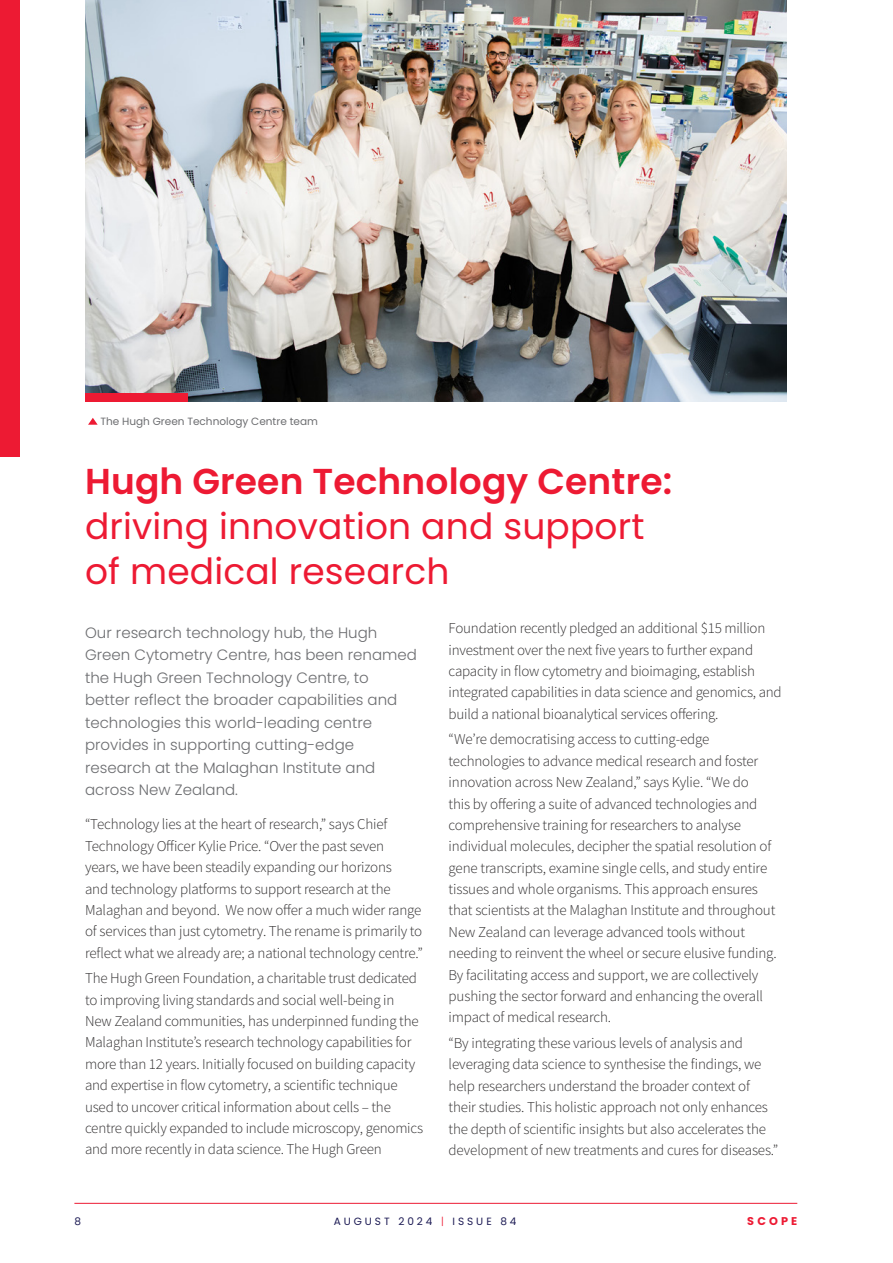
<style>
.page{position:relative;width:893px;height:1263px;background:#fff}
.page>*{position:absolute;margin:0;border:0;box-sizing:border-box;transform-origin:0 0}
.t1{font:36px/45px "Poppins";letter-spacing:.005em;color:#ed1a33}
.Scope_Body{font:300 15px/21.3px "Source Sans Pro";letter-spacing:-.01em;color:#312f30}
.Scope_Intro{font:300 15px/22.5px "Poppins";color:#6c6d70}
.t2{font:700 11.25px "Poppins";letter-spacing:.28em;color:#ed1a33}
.Scope_image_credit{font:10.5px "Poppins";color:#6c6d70}
.t3{font:10.5px "Poppins";letter-spacing:.28em;color:#1c1a54}
.s1{font-weight:600}
.s2{font-weight:300;color:#ed1a33}
</style>
<div class="page">
<hr style="left:74px;top:1203px;width:723px;height:1px;background:#ed1a33">
<div style="left:0;top:0;width:19px;height:456px;background:#ed1a33"></div>
<img style="left:85px;top:0;width:702px;height:402px">
<svg style="left:88px;top:418px;width:10px;height:7px"></svg>
<div style="left:85px;top:393px;width:103px;height:9px;background:#ed1a33"></div>
<p class="Scope_image_credit" style="left:100px;top:415px;width:219px">The Hugh Green Technology Centre team</p>
<h1 class="t1" style="left:85px;top:459px;width:589px"><span class="s1">Hugh Green Technology Centre: </span>driving innovation and support of medical research</h1>
<p class="Scope_Intro" style="left:85px;top:621px;width:333px">Our research technology hub, the Hugh Green Cytometry Centre, has been renamed the Hugh Green Technology Centre, to better reflect the broader capabilities and technologies this world-leading centre provides in supporting cutting-edge research at the Malaghan Institute and across New Zealand.</p>
<p class="Scope_Body" style="left:85px;top:814px;width:339px">“Technology lies at the heart of research,” says Chief Technology Officer Kylie Price. “Over the past seven<br>years, we have been steadily expanding our horizons<br>and technology platforms to support research at the Malaghan and beyond. We now offer a much wider range of services than just cytometry. The rename is primarily to reflect what we already are; a national technology centre.”</p>
<p class="Scope_Body" style="left:85px;top:968px;width:340px">The Hugh Green Foundation, a charitable trust dedicated to improving living standards and social well-being in New Zealand communities, has underpinned funding the Malaghan Institute’s research technology capabilities for more than 12 years. Initially focused on building capacity and expertise in flow cytometry, a scientific technique used to uncover critical information about cells – the centre quickly expanded to include microscopy, genomics and more recently in data science. The Hugh Green</p>
<p class="Scope_Body" style="left:449px;top:618px;width:335px">Foundation recently pledged an additional $15 million investment over the next five years to further expand capacity in flow cytometry and bioimaging, establish integrated capabilities in data science and genomics, and build a national bioanalytical services offering.</p>
<p class="Scope_Body" style="left:449px;top:729px;width:330px">“We’re democratising access to cutting-edge technologies to advance medical research and foster innovation across New Zealand,” says Kylie. “We do<br>this by offering a suite of advanced technologies and comprehensive training for researchers to analyse individual molecules, decipher the spatial resolution of gene transcripts, examine single cells, and study entire tissues and whole organisms. This approach ensures that scientists at the Malaghan Institute and throughout New Zealand can leverage advanced tools without needing to reinvent the wheel or secure elusive funding.<br>By facilitating access and support, we are collectively pushing the sector forward and enhancing the overall impact of medical research.</p>
<p class="Scope_Body" style="left:449px;top:1032px;width:331px">“By integrating these various levels of analysis and leveraging data science to synthesise the findings, we help researchers understand the broader context of their studies. This holistic approach not only enhances the depth of scientific insights but also accelerates the development of new treatments and cures for diseases.”</p>
<p class="t3" style="left:74px;top:1215px;width:8px">8</p>
<p class="t3" style="left:334px;top:1215px;width:184px">AUGUST 2024 <span class="s2">|</span> ISSUE 84</p>
<p class="t2" style="left:747px;top:1215px;width:52px">SCOPE</p>
</div>
